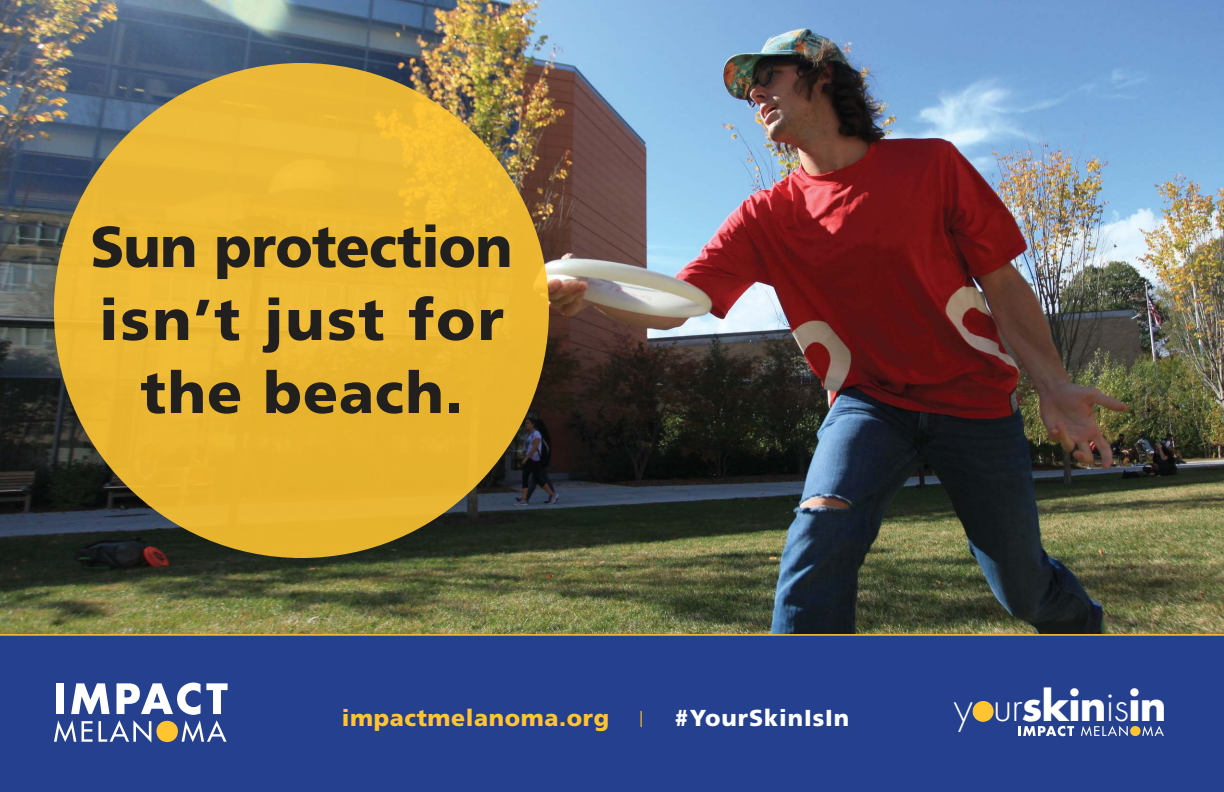
<style>
.page{position:relative;width:1224px;height:792px;background:#fff}
.page>*{position:absolute;margin:0;border:0;box-sizing:border-box;transform-origin:0 0}
.t1{font:900 57.6px/73px "Frutiger LT Std";letter-spacing:.015em;color:#221f1f;text-align:center}
.t2{font:300 40.4px "Futura LT Pro";letter-spacing:-.02em;color:#fff}
.t3{font:900 23.1px "Frutiger LT Std";letter-spacing:.025em;color:#ffc531}
.t4{font:900 23.1px "Frutiger LT Std";letter-spacing:.04em;color:#fff}
.t5{font:300 16.1px "Frutiger LT";color:#ffc531}
.s1{font-weight:700}
</style>
<div class="page">
<img style="left:0;top:0;width:1224px;height:634px">
<div style="left:54px;top:63px;width:495px;height:495px;background:#ebb733;border-radius:50%"></div>
<div style="left:0;top:634px;width:1224px;height:158px;background:#24408e"></div>
<div style="left:1130px;top:726px;width:11px;height:10px;background:#ffc531;border-radius:50%"></div>
<svg style="left:1081px;top:726px;width:47px;height:10px"></svg>
<svg style="left:1142px;top:726px;width:22px;height:10px"></svg>
<svg style="left:1018px;top:726px;width:56px;height:10px"></svg>
<div style="left:973px;top:701px;width:21px;height:21px;background:#ffc531;border-radius:50%"></div>
<svg style="left:54px;top:683px;width:174px;height:60px"></svg>
<p class="t1" style="left:90px;top:215px;width:424px">Sun protection isn’t just for the beach.</p>
<p class="t3" style="left:342px;top:708px;width:269px">impactmelanoma.org</p>
<p class="t5" style="left:639px;top:710px;width:5px">|</p>
<p class="t4" style="left:675px;top:708px;width:176px">#YourSkinIsIn</p>
<p class="t2" style="left:954px;top:692px;width:214px">your<span class="s1">skin</span>is<span class="s1">in</span></p>
</div>
